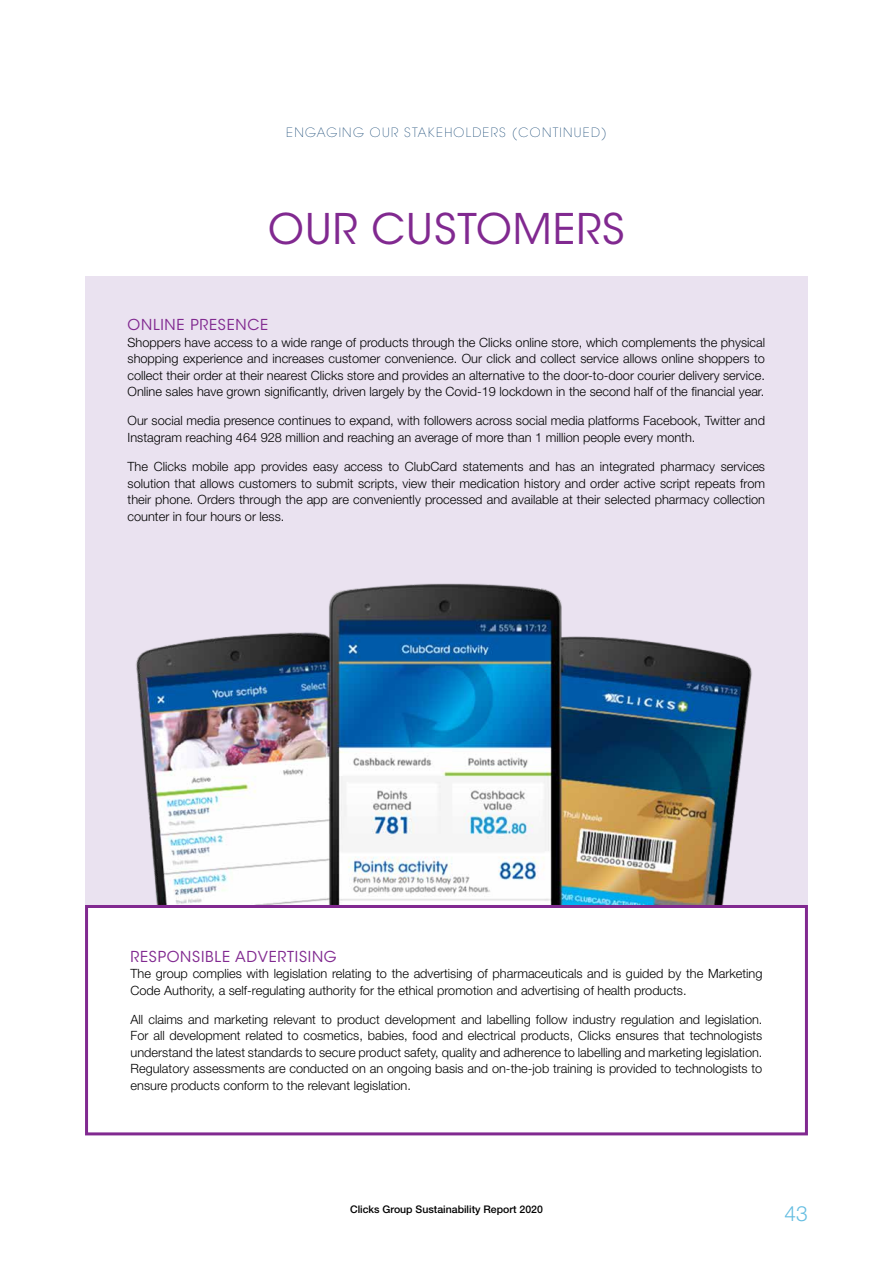
<style>
.page{position:relative;width:893px;height:1263px;background:#fff}
.page>*{position:absolute;margin:0;border:0;box-sizing:border-box;transform-origin:0 0}
.t1{font:42px "ITC Avant Garde Std";letter-spacing:.025em;color:#812990}
.t2{font:300 21px "Helvetica Neue LT Std";color:#64bde1}
.t3{font:15px "ITC Avant Garde Std";letter-spacing:.05em;color:#812990}
.t4{font:300 12.75px/16.5px "Helvetica Neue LT Std";color:#000;text-align:justify}
.t5{font:200 12.75px "ITC Avant Garde Std";letter-spacing:.1em;color:#003768}
.t6{font:500 10.5px "Helvetica Neue LT Std";color:#000}
</style>
<div class="page">
<div style="left:85px;top:276px;width:722px;height:629px;background:#eae2f0"></div>
<img style="left:136px;top:583px;width:616px;height:322px">
<div style="left:85px;top:905px;width:723px;height:230px;border:3px solid #812990"></div>
<p class="t5" style="left:286px;top:125px;width:322px">ENGAGING OUR STAKEHOLDERS (CONTINUED)</p>
<h1 class="t1" style="left:268px;top:203px;width:358px">OUR CUSTOMERS</h1>
<p class="t3" style="left:128px;top:315px;width:142px">ONLINE PRESENCE</p>
<p class="t4" style="left:128px;top:333px;width:639px">Shoppers have access to a wide range of products through the Clicks online store, which complements the physical shopping experience and increases customer convenience. Our click and collect service allows online shoppers to collect their order at their nearest Clicks store and provides an alternative to the door-to-door courier delivery service.<br>Online sales have grown significantly, driven largely by the Covid-19 lockdown in the second half of the financial year.</p>
<p class="t4" style="left:128px;top:412px;width:639px">Our social media presence continues to expand, with followers across social media platforms Facebook, Twitter and<br>Instagram reaching 464 928 million and reaching an average of more than 1 million people every month.</p>
<p class="t4" style="left:128px;top:458px;width:639px">The Clicks mobile app provides easy access to ClubCard statements and has an integrated pharmacy services solution that allows customers to submit scripts, view their medication history and order active script repeats from their phone. Orders through the app are conveniently processed and available at their selected pharmacy collection counter in four hours or less.</p>
<p class="t3" style="left:131px;top:947px;width:208px">RESPONSIBLE ADVERTISING</p>
<p class="t4" style="left:131px;top:965px;width:633px">The group complies with legislation relating to the advertising of pharmaceuticals and is guided by the Marketing<br>Code Authority, a self-regulating authority for the ethical promotion and advertising of health products.</p>
<p class="t4" style="left:131px;top:1011px;width:633px">All claims and marketing relevant to product development and labelling follow industry regulation and legislation.<br>For all development related to cosmetics, babies, food and electrical products, Clicks ensures that technologists understand the latest standards to secure product safety, quality and adherence to labelling and marketing legislation.<br>Regulatory assessments are conducted on an ongoing basis and on-the-job training is provided to technologists to ensure products conform to the relevant legislation.</p>
<p class="t6" style="left:350px;top:1203px;width:194px">Clicks Group Sustainability Report 2020</p>
<h2 class="t2" style="left:785px;top:1200px;width:25px">43</h2>
</div>
